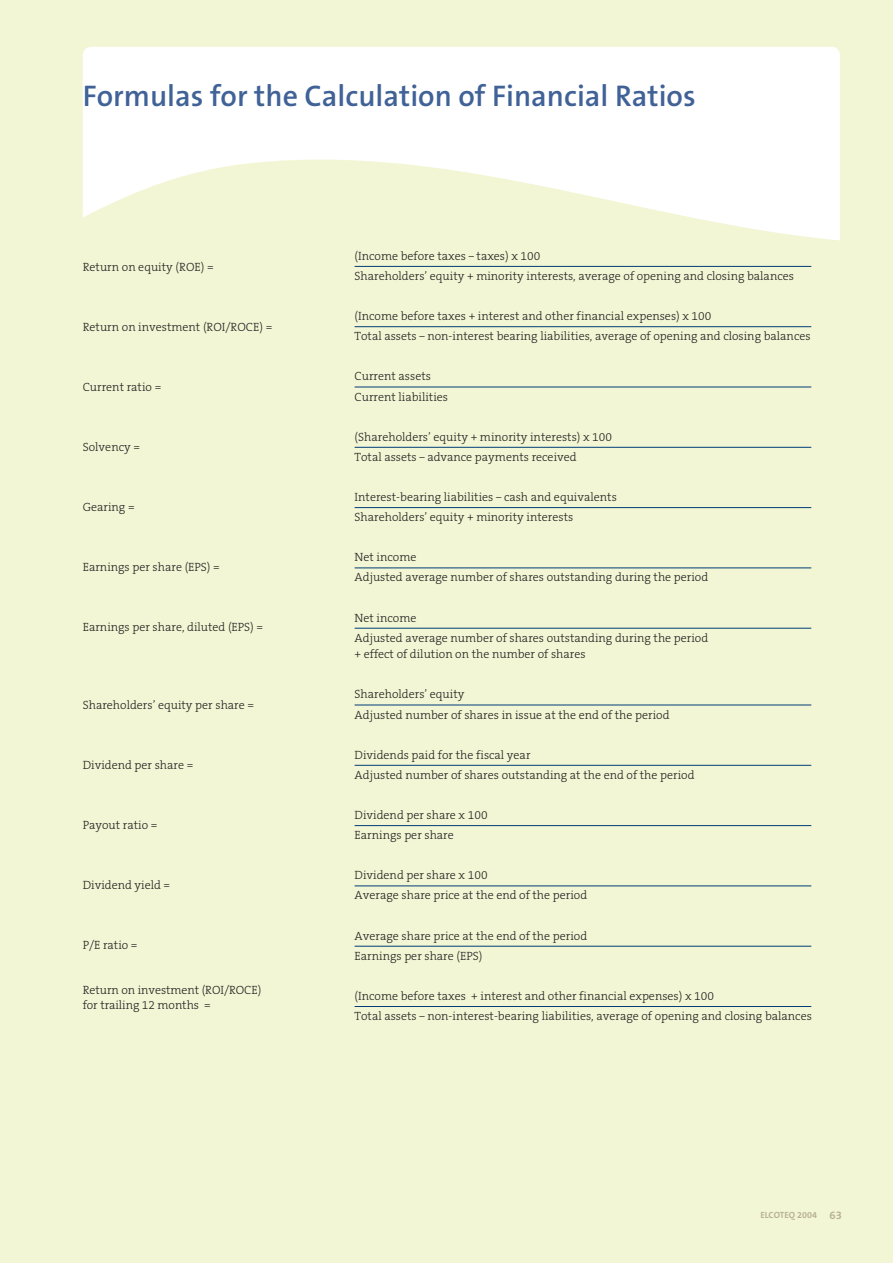
<style>
.page{position:relative;width:893px;height:1263px;background:#fff}
.page>*{position:absolute;margin:0;border:0;box-sizing:border-box;transform-origin:0 0}
.t1{font:600 30px "The Sans B6";color:#406297}
.t2{font:300 12px/20.1px "The Serif B3";color:#231f20}
.t3{font:700 9px "The Sans B7";color:#b9b298}
.s1{font-size:11.25px}
</style>
<div class="page">
<div style="left:0;top:0;width:892px;height:1263px;background:#f3f6d4"></div>
<div style="left:83px;top:47px;width:757px;height:201px;background:#fff;border-radius:9px"></div>
<svg style="left:83px;top:159px;width:757px;height:89px;fill:#f3f6d4"></svg>
<hr style="left:354px;top:266px;width:457px;height:1px;background:#003d78">
<hr style="left:354px;top:326px;width:457px;height:1px;background:#003d78">
<hr style="left:354px;top:387px;width:457px;height:1px;background:#003d78">
<hr style="left:354px;top:447px;width:457px;height:1px;background:#003d78">
<hr style="left:354px;top:507px;width:457px;height:1px;background:#003d78">
<hr style="left:354px;top:568px;width:457px;height:1px;background:#003d78">
<hr style="left:354px;top:628px;width:457px;height:1px;background:#003d78">
<hr style="left:354px;top:705px;width:457px;height:1px;background:#003d78">
<hr style="left:354px;top:765px;width:457px;height:1px;background:#003d78">
<hr style="left:354px;top:825px;width:457px;height:1px;background:#003d78">
<hr style="left:354px;top:886px;width:457px;height:1px;background:#003d78">
<hr style="left:354px;top:946px;width:457px;height:1px;background:#003d78">
<hr style="left:354px;top:1006px;width:457px;height:1px;background:#003d78">
<h1 class="t1" style="left:83px;top:85px;width:614px">Formulas for the Calculation of Financial Ratios</h1>
<p class="t2" style="left:83px;top:258px;width:132px">Return on equity (ROE) =</p>
<p class="t2" style="left:83px;top:318px;width:191px">Return on investment (ROI/ROCE) =</p>
<p class="t2" style="left:83px;top:378px;width:80px">Current ratio =</p>
<p class="t2" style="left:83px;top:438px;width:59px">Solvency =</p>
<p class="t2" style="left:83px;top:498px;width:53px">Gearing =</p>
<p class="t2" style="left:83px;top:558px;width:138px">Earnings per share (EPS) =</p>
<p class="t2" style="left:83px;top:618px;width:182px">Earnings per share, diluted (EPS) =</p>
<p class="t2" style="left:83px;top:696px;width:173px">Shareholders’ equity per share =</p>
<p class="t2" style="left:83px;top:756px;width:112px">Dividend per share =</p>
<p class="t2" style="left:83px;top:816px;width:76px">Payout ratio =</p>
<p class="t2" style="left:83px;top:876px;width:89px">Dividend yield =</p>
<p class="t2" style="left:83px;top:936px;width:56px">P/E ratio =</p>
<p class="t2" style="left:83px;top:984px;width:180px;line-height:15px">Return on investment (ROI/ROCE) for trailing 12 months =</p>
<p class="t2" style="left:354px;top:247px;width:441px">(Income before taxes – taxes) x 100<br>Shareholders’ equity + minority interests, average of opening and closing balances</p>
<p class="t2" style="left:354px;top:307px;width:457px">(Income before taxes + interest and other f inancial expenses) x 100<br>Total assets – non-interest bearing liabilities, average of opening and closing balances</p>
<p class="t2" style="left:354px;top:367px;width:95px">Current assets<br>Current liabilities</p>
<p class="t2" style="left:354px;top:428px;width:259px">(Shareholders’ equity + minority interests) x 100<br>Total assets – advance payments received</p>
<p class="t2" style="left:354px;top:488px;width:264px">Interest-bearing liabilities – cash and equivalents<br>Shareholders’ equity + minority interests</p>
<p class="t2" style="left:354px;top:548px;width:355px">Net income<br>Adjusted average number of shares outstanding during the period</p>
<p class="t2" style="left:354px;top:609px;width:355px">Net income<br>Adjusted average number of shares outstanding during the period</p>
<p class="t2" style="left:354px;top:645px;width:232px">+ effect of dilution on the number of shares</p>
<p class="t2" style="left:354px;top:685px;width:316px">Shareholders’ equity<br>Adjusted number of shares in issue at the end of the period</p>
<p class="t2" style="left:354px;top:746px;width:341px">Dividends paid for the f iscal year<br>Adjusted number of shares outstanding at the end of the period</p>
<p class="t2" style="left:354px;top:806px;width:134px">Dividend per share x 100<br>Earnings per share</p>
<p class="t2" style="left:354px;top:866px;width:234px">Dividend per share x 100<br>Average share price at the end of the period</p>
<p class="t2" style="left:354px;top:927px;width:234px">Average share price at the end of the period<br>Earnings per share (EPS)</p>
<p class="t2" style="left:354px;top:987px;width:459px">(Income before taxes + interest and other f inancial expenses) x 100<br>Total assets – non-interest-bearing liabilities, average of opening and closing balances</p>
<p class="t3" style="left:760px;top:1212px;width:83px">ELCOTEQ 2004 <span class="s1">63</span></p>
</div>
